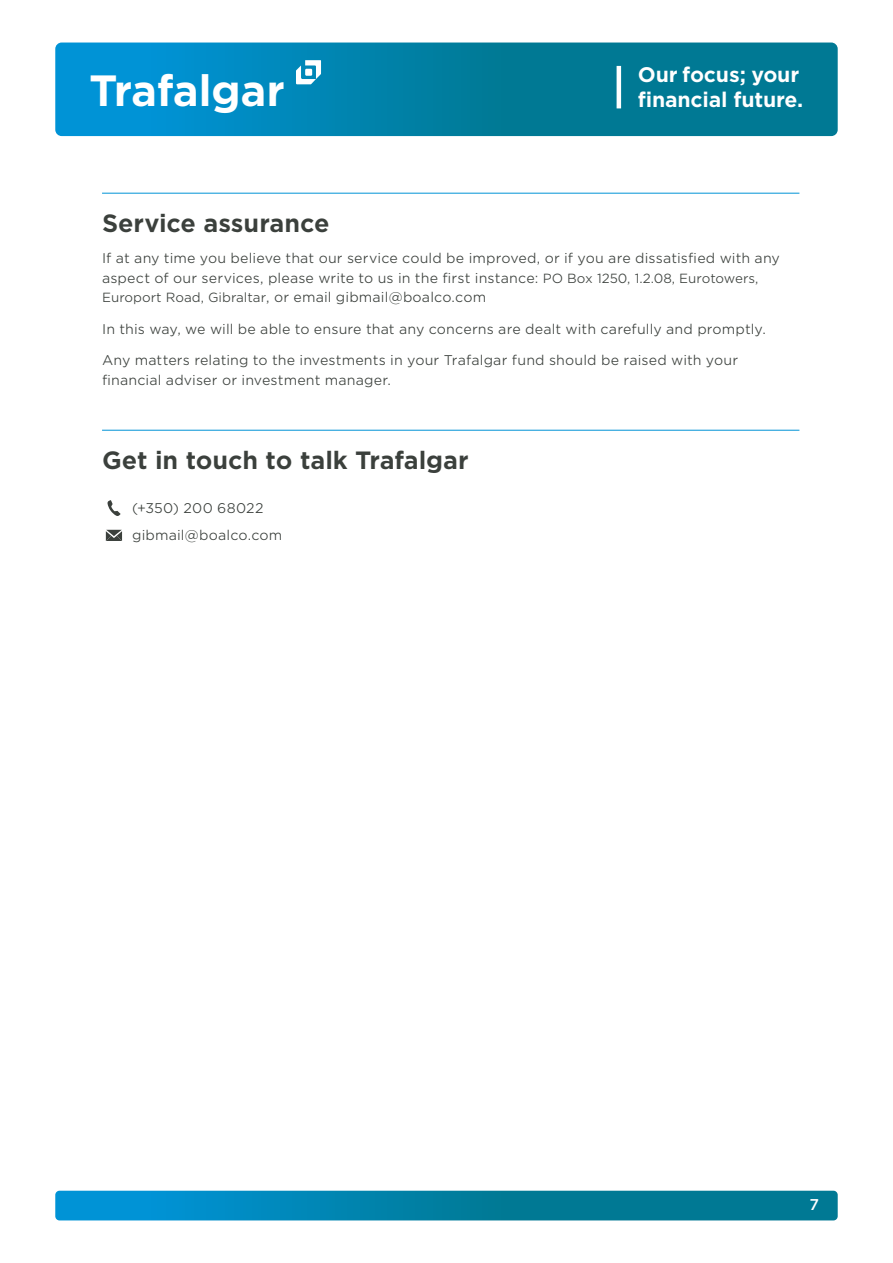
<style>
.page{position:relative;width:893px;height:1263px;background:#fff}
.page>*{position:absolute;margin:0;border:0;box-sizing:border-box;transform-origin:0 0}
.t1{font:700 42px "Gotham S Sm";letter-spacing:-.015em;color:#fff}
.t2{font:700 24px "Gotham S Sm";letter-spacing:-.005em;color:#3b403c}
.t3{font:700 20.25px "Gotham S Sm";letter-spacing:-.01em;color:#fff}
.t4{font:500 15px "Gotham S Sm";color:#fff}
.t5{font:300 13.5px/19.5px "Gotham S Sm";letter-spacing:.01em;color:#3b403c}
.s1{font-size:12.75px}
</style>
<div class="page">
<svg style="left:55px;top:1191px;width:783px;height:29px;background:#0082aa"></svg>
<svg style="left:55px;top:43px;width:783px;height:93px;background:#0082aa"></svg>
<hr style="left:617px;top:66px;width:4px;height:42px;background:#fff">
<svg style="left:296px;top:60px;width:25px;height:24px"></svg>
<hr style="left:102px;top:193px;width:697px;height:1px;background:#0093d6">
<hr style="left:102px;top:430px;width:697px;height:1px;background:#0093d6">
<svg style="left:107px;top:500px;width:14px;height:16px"></svg>
<svg style="left:106px;top:530px;width:16px;height:11px"></svg>
<h1 class="t1" style="left:89px;top:62px;width:197px">Trafalgar</h1>
<h3 class="t3" style="left:638px;top:61px;width:163px">Our focus; your</h3>
<h3 class="t3" style="left:638px;top:85px;width:167px">financial future.</h3>
<h2 class="t2" style="left:102px;top:206px;width:229px">Service assurance</h2>
<p class="t5" style="left:102px;top:248px;width:679px">If at any time you believe that our service could be improved, or if you are dissatisfied with any aspect of our services, please write to us in the first instance: <span class="s1">PO Box 1250, 1.2.08, Eurotowers,<br>Europort Road, Gibraltar</span>, or email gibmail@boalco.com</p>
<p class="t5" style="left:102px;top:319px;width:665px">In this way, we will be able to ensure that any concerns are dealt with carefully and promptly.</p>
<p class="t5" style="left:102px;top:350px;width:638px">Any matters relating to the investments in your Trafalgar fund should be raised with your financial adviser or investment manager.</p>
<h2 class="t2" style="left:102px;top:443px;width:368px">Get in touch to talk Trafalgar</h2>
<p class="t5" style="left:132px;top:494px;width:152px;line-height:27px">(+350) 200 68022 gibmail@boalco.com</p>
<p class="t4" style="left:809px;top:1194px;width:11px">7</p>
</div>
